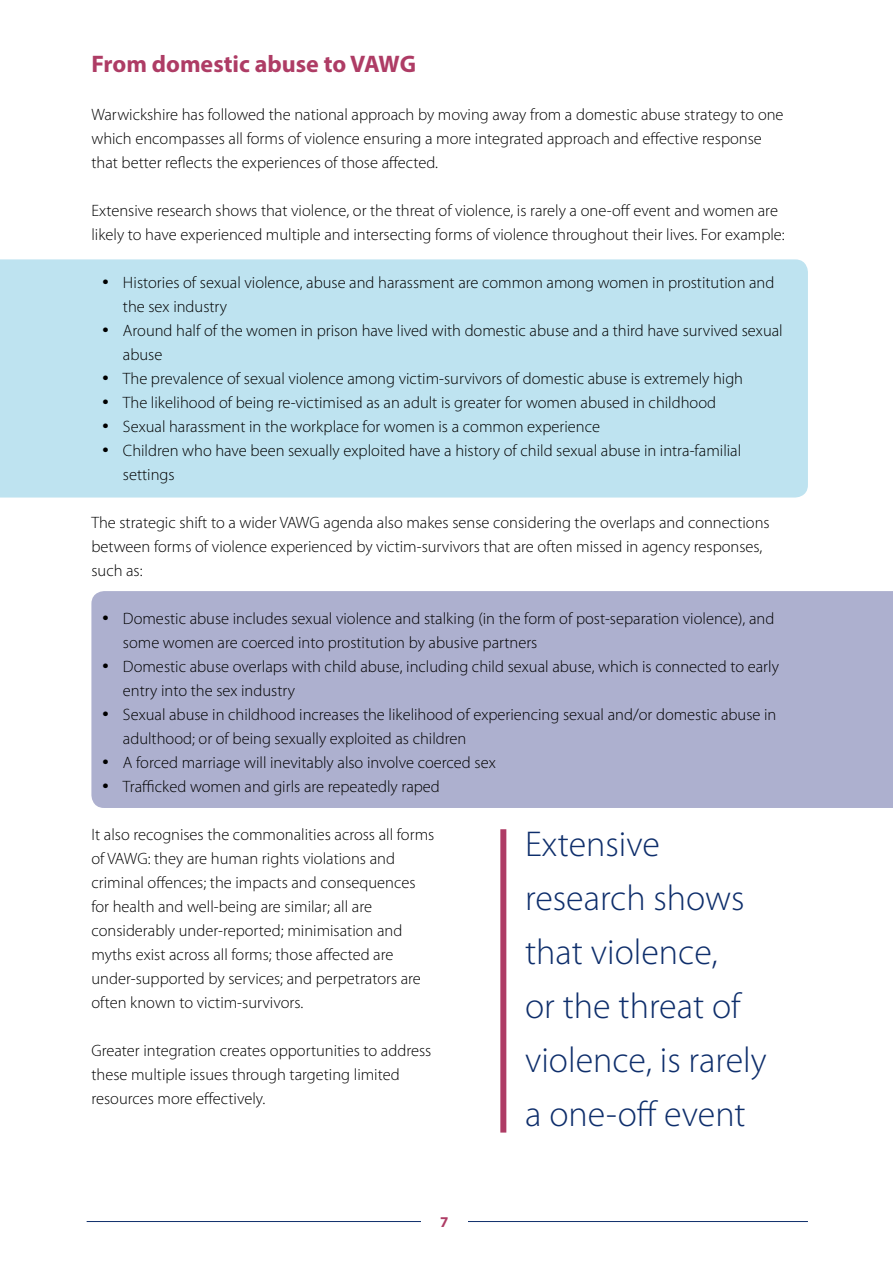
<style>
.page{position:relative;width:893px;height:1263px;background:#fff}
.page>*{position:absolute;margin:0;border:0;box-sizing:border-box;transform-origin:0 0}
.t1{font:300 36px/54px "Myriad Pro";color:#0e2e6b}
.t2{font:700 24px "Myriad Pro";color:#ae3c65}
.t3{font:300 16.5px/24px "Myriad Pro";color:#000}
.t4{font:700 15px "Myriad Pro";color:#ae3c65}
</style>
<div class="page">
<hr style="left:87px;top:1221px;width:721px;height:1px;background:#0e2e6b">
<div style="left:421px;top:1215px;width:47px;height:21px;background:#fff"></div>
<div style="left:0;top:259px;width:808px;height:238px;background:#bee3f0"></div>
<div style="left:91px;top:591px;width:802px;height:217px;background:#adb0cf"></div>
<div style="left:500px;top:829px;width:6px;height:303px;background:#ae3c65"></div>
<h2 class="t2" style="left:91px;top:48px;width:326px">From domestic abuse to VAWG</h2>
<p class="t3" style="left:91px;top:102px;width:694px">Warwickshire has followed the national approach by moving away from a domestic abuse strategy to one which encompasses all forms of violence ensuring a more integrated approach and effective response that better reflects the experiences of those affected.</p>
<p class="t3" style="left:91px;top:198px;width:695px">Extensive research shows that violence, or the threat of violence, is rarely a one-off event and women are likely to have experienced multiple and intersecting forms of violence throughout their lives. For example:</p>
<p class="t3" style="left:123px;top:270px;width:653px;text-indent:-21px">• Histories of sexual violence, abuse and harassment are common among women in prostitution and the sex industry</p>
<p class="t3" style="left:123px;top:318px;width:661px;text-indent:-21px">• Around half of the women in prison have lived with domestic abuse and a third have survived sexual abuse</p>
<p class="t3" style="left:102px;top:366px;width:643px">• The prevalence of sexual violence among victim-survivors of domestic abuse is extremely high</p>
<p class="t3" style="left:102px;top:390px;width:616px">• The likelihood of being re-victimised as an adult is greater for women abused in childhood</p>
<p class="t3" style="left:102px;top:414px;width:500px">• Sexual harassment in the workplace for women is a common experience</p>
<p class="t3" style="left:123px;top:438px;width:620px;text-indent:-21px">• Children who have been sexually exploited have a history of child sexual abuse in intra-familial settings</p>
<p class="t3" style="left:91px;top:510px;width:680px">The strategic shift to a wider VAWG agenda also makes sense considering the overlaps and connections between forms of violence experienced by victim-survivors that are often missed in agency responses, such as:</p>
<p class="t3" style="left:123px;top:606px;width:653px;text-indent:-21px">• Domestic abuse includes sexual violence and stalking (in the form of post-separation violence), and some women are coerced into prostitution by abusive partners</p>
<p class="t3" style="left:123px;top:654px;width:658px;text-indent:-21px">• Domestic abuse overlaps with child abuse, including child sexual abuse, which is connected to early entry into the sex industry</p>
<p class="t3" style="left:123px;top:702px;width:655px;text-indent:-21px">• Sexual abuse in childhood increases the likelihood of experiencing sexual and/or domestic abuse in adulthood; or of being sexually exploited as children</p>
<p class="t3" style="left:102px;top:750px;width:395px">• A forced marriage will inevitably also involve coerced sex</p>
<p class="t3" style="left:102px;top:774px;width:339px">• Trafficked women and girls are repeatedly raped</p>
<p class="t3" style="left:91px;top:822px;width:344px">It also recognises the commonalities across all forms of VAWG: they are human rights violations and criminal offences; the impacts and consequences for health and well-being are similar; all are considerably under-reported; minimisation and myths exist across all forms; those affected are under-supported by services; and perpetrators are often known to victim-survivors.</p>
<p class="t3" style="left:91px;top:1039px;width:341px">Greater integration creates opportunities to address these multiple issues through targeting limited resources more effectively.</p>
<h1 class="t1" style="left:525px;top:817px;width:243px">Extensive research shows that violence,<br>or the threat of violence, is rarely a one-off event</h1>
<p class="t4" style="left:440px;top:1212px;width:10px">7</p>
</div>
